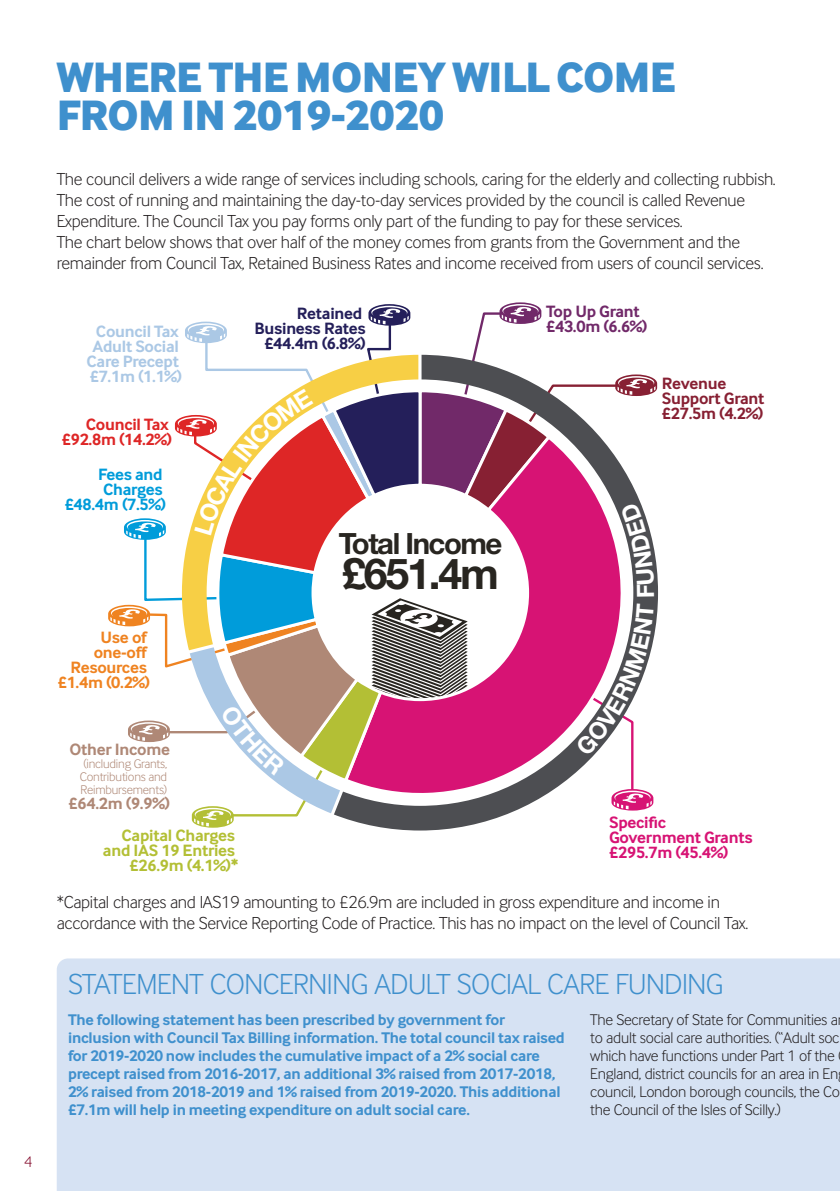
<style>
.page{position:relative;width:840px;height:1191px;background:#fff}
.page>*{position:absolute;margin:0;border:0;box-sizing:border-box;transform-origin:0 0}
.t1{font:700 44px/38px "Inter Face Da Ma Lt";letter-spacing:-.015em;color:#3f90cd}
.t2{font:700 42.8px "Helvetica Neue LT Std";color:#282520}
.t3{font:30px "Inter Face Da Ma Lt";letter-spacing:-.015em;color:#3f90cd}
.t4{font:700 29.4px "Helvetica Neue LT Std";letter-spacing:-.05em;color:#282520}
.t5{font:18px/21px "Inter Face Da Ma Lt";letter-spacing:-.015em;color:#231f20}
.t6{font:700 17px/15px "Inter Face Da Ma";letter-spacing:-.015em;color:#abc8e5;text-align:center}
.t7{font:700 17px/15px "Inter Face Da Ma";letter-spacing:-.015em;color:#b3bf35;text-align:right}
.t8{font:700 17px/15px "Inter Face Da Ma";letter-spacing:-.015em;color:#d71374}
.t9{font:700 17px/15px "Inter Face Da Ma";letter-spacing:-.015em;color:#241f5a;text-align:right}
.t10{font:700 17px/15px "Inter Face Da Ma";letter-spacing:-.015em;color:#ef8321;text-align:right}
.t11{font:700 17px/15px "Inter Face Da Ma";letter-spacing:-.015em;color:#872033}
.t12{font:700 17px/15px "Inter Face Da Ma";letter-spacing:-.015em;color:#009cda;text-align:right}
.t13{font:700 17px "Inter Face Da Ma";letter-spacing:-.015em;color:#af8876}
.t14{font:700 17px/15px "Inter Face Da Ma";letter-spacing:-.015em;color:#de2626;text-align:right}
.t15{font:700 17px/15px "Inter Face Da Ma";letter-spacing:-.015em;color:#712969}
.t16{font:700 16px/18px "Inter Face Da Ma";letter-spacing:-.015em;color:#3f90cd}
.t17{font:16px/18px "Inter Face Da Ma Lt";letter-spacing:-.015em;color:#231f20}
.t18{font:16px "Inter Face Da Ma Lt";color:#830a2b}
.t19{font:13px/13px "Inter Face Da Ma Lt";letter-spacing:-.015em;color:#af8876;text-align:justify}
</style>
<div class="page">
<div style="left:57px;top:958px;width:782px;height:233px;background:#d6e2f3"></div>
<svg style="left:108px;top:302px;width:548px;height:525px"></svg>
<p class="t18" style="left:24px;top:1156px;width:10px">4</p>
<h1 class="t1" style="left:57px;top:63px;width:620px">WHERE THE MONEY WILL COME<br>FROM IN 2019-2020</h1>
<p class="t5" style="left:57px;top:170px;width:720px">The council delivers a wide range of services including schools, caring for the elderly and collecting rubbish.<br>The cost of running and maintaining the day-to-day services provided by the council is called Revenue Expenditure. The Council Tax you pay forms only part of the funding to pay for these services.<br>The chart below shows that over half of the money comes from grants from the Government and the remainder from Council Tax, Retained Business Rates and income received from users of council services.</p>
<p class="t6" style="left:86px;top:325px;width:97px">Council Tax<br>Adult Social<br>Care Precept £7.1m (1.1%)</p>
<p class="t14" style="left:62px;top:418px;width:112px">Council Tax £92.8m (14.2%)</p>
<p class="t12" style="left:65px;top:469px;width:103px">Fees and<br>Charges £48.4m (7.5%)</p>
<p class="t10" style="left:58px;top:631px;width:94px">Use of one-off<br>Resources £1.4m (0.2%)</p>
<p class="t9" style="left:254px;top:307px;width:113px">Retained<br>Business Rates £44.4m (6.8%)</p>
<h3 class="t4" style="left:338px;top:533px;width:165px">Total Income</h3>
<h2 class="t2" style="left:342px;top:558px;width:158px">£651.4m</h2>
<p class="t13" style="left:69px;top:743px;width:102px">Other Income</p>
<p class="t19" style="left:80px;top:758px;width:89px">(including Grants, Contributions and Reimbursements)</p>
<p class="t13" style="left:69px;top:797px;width:103px">£64.2m (9.9%)</p>
<p class="t7" style="left:103px;top:829px;width:137px">Capital Charges and IAS 19 Entries £26.9m (4.1%)*</p>
<p class="t15" style="left:546px;top:305px;width:103px">Top Up Grant £43.0m (6.6%)</p>
<p class="t11" style="left:661px;top:377px;width:104px">Revenue<br>Support Grant £27.5m (4.2%)</p>
<p class="t8" style="left:609px;top:816px;width:145px">Specific<br>Government Grants £295.7m (45.4%)</p>
<p class="t5" style="left:57px;top:893px;width:692px">*Capital charges and IAS19 amounting to £26.9m are included in gross expenditure and income in accordance with the Service Reporting Code of Practice. This has no impact on the level of Council Tax.</p>
<h3 class="t3" style="left:68px;top:973px;width:656px">STATEMENT CONCERNING ADULT SOCIAL CARE FUNDING</h3>
<p class="t16" style="left:68px;top:1012px;width:498px">The following statement has been prescribed by government for inclusion with Council Tax Billing information. The total council tax raised for 2019-2020 now includes the cumulative impact of a 2% social care precept raised from 2016-2017, an additional 3% raised from 2017-2018, 2% raised from 2018-2019 and 1% raised from 2019-2020. This additional £7.1m will help in meeting expenditure on adult social care.</p>
<p class="t17" style="left:590px;top:1012px;width:251px">The Secretary of State for Communities a to adult social care authorities. (“Adult soc which have functions under Part 1 of the England, district councils for an area in En council, London borough councils, the Co the Council of the Isles of Scilly.)</p>
</div>
